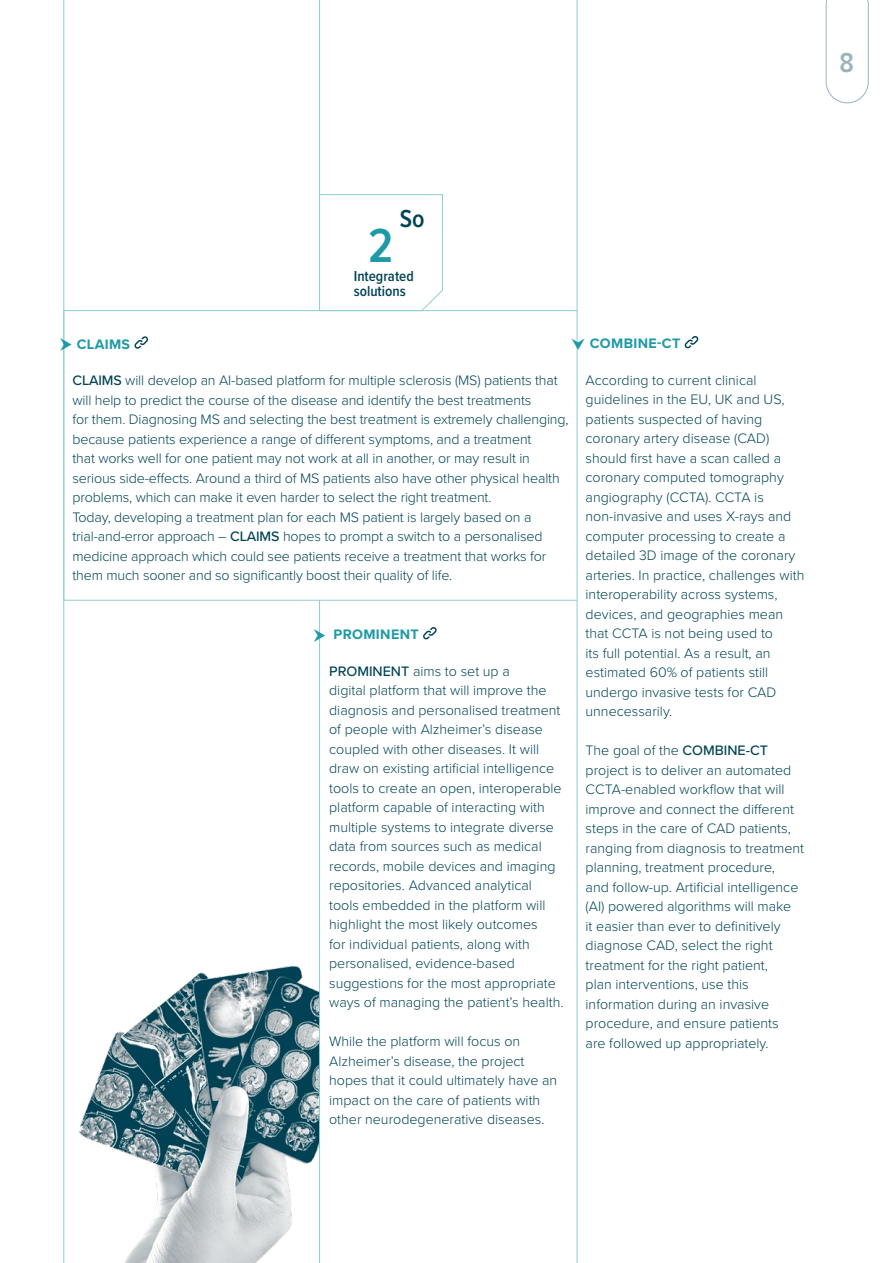
<style>
.page{position:relative;width:893px;height:1263px;background:#fff}
.page>*{position:absolute;margin:0;border:0;box-sizing:border-box;transform-origin:0 0}
.t1{font:600 49.5px "Proxima Nova Cond";color:#1e9aa6}
.t2{font:600 28.5px "Proxima Nova Cond";color:#99b4bb}
.t3{font:600 25.5px "Proxima Nova Cond";color:#045}
.t4{font:600 15px/15px "Proxima Nova Cond";color:#045}
.Text{font:300 14.25px/19.5px "Proxima Nova";color:#045}
.Project_name{font:700 14.25px "Proxima Nova";letter-spacing:.025em;color:#1e9aa6}
.s1{font-weight:500}
</style>
<div class="page">
<img style="left:79px;top:966px;width:240px;height:297px">
<hr style="left:319px;top:0;width:1px;height:1263px;background:#8fcdd2">
<div style="left:64px;top:311px;width:513px;height:289px;background:#fff"></div>
<svg style="left:134px;top:336px;width:14px;height:13px"></svg>
<hr style="left:64px;top:0;width:1px;height:1263px;background:#8fcdd2">
<hr style="left:577px;top:0;width:1px;height:1263px;background:#8fcdd2">
<svg style="left:423px;top:627px;width:14px;height:12px"></svg>
<svg style="left:684px;top:336px;width:15px;height:12px"></svg>
<svg style="left:320px;top:194px;width:123px;height:117px"></svg>
<svg style="left:826px;top:0;width:42px;height:103px"></svg>
<svg style="left:63px;top:338px;width:2px;height:13px"></svg>
<svg style="left:576px;top:338px;width:2px;height:12px"></svg>
<h2 class="t2" style="left:839px;top:42px;width:16px">8</h2>
<p class="t3" style="left:400px;top:200px;width:26px">So</p>
<p class="t1" style="left:368px;top:209px;width:27px">2</p>
<p class="t4" style="left:354px;top:268px;width:62px">Integrated solutions</p>
<p class="Project_name" style="left:77px;top:333px;width:55px">CLAIMS</p>
<p class="Text" style="left:72px;top:370px;width:498px"><span class="s1">CLAIMS</span> will develop an AI-based platform for multiple sclerosis (MS) patients that will help to predict the course of the disease and identify the best treatments<br>for them. Diagnosing MS and selecting the best treatment is extremely challenging, because patients experience a range of different symptoms, and a treatment<br>that works well for one patient may not work at all in another, or may result in serious side-effects. Around a third of MS patients also have other physical health problems, which can make it even harder to select the right treatment.<br>Today, developing a treatment plan for each MS patient is largely based on a trial-and-error approach – <span class="s1">CLAIMS</span> hopes to prompt a switch to a personalised medicine approach which could see patients receive a treatment that works for them much sooner and so significantly boost their quality of life.</p>
<p class="Project_name" style="left:333px;top:624px;width:87px">PROMINENT</p>
<p class="Text" style="left:329px;top:661px;width:236px"><span class="s1">PROMINENT</span> aims to set up a<br>digital platform that will improve the diagnosis and personalised treatment of people with Alzheimer’s disease coupled with other diseases. It will draw on existing artificial intelligence tools to create an open, interoperable platform capable of interacting with multiple systems to integrate diverse data from sources such as medical records, mobile devices and imaging repositories. Advanced analytical tools embedded in the platform will highlight the most likely outcomes<br>for individual patients, along with personalised, evidence-based suggestions for the most appropriate ways of managing the patient’s health.</p>
<p class="Text" style="left:329px;top:1031px;width:230px">While the platform will focus on Alzheimer’s disease, the project hopes that it could ultimately have an impact on the care of patients with other neurodegenerative diseases.</p>
<p class="Project_name" style="left:590px;top:333px;width:92px">COMBINE-CT</p>
<p class="Text" style="left:586px;top:370px;width:220px">According to current clinical guidelines in the EU, UK and US, patients suspected of having coronary artery disease (CAD) should first have a scan called a coronary computed tomography angiography (CCTA). CCTA is non-invasive and uses X-rays and computer processing to create a detailed 3D image of the coronary arteries. In practice, challenges with interoperability across systems, devices, and geographies mean that CCTA is not being used to<br>its full potential. As a result, an estimated 60% of patients still undergo invasive tests for CAD unnecessarily.</p>
<p class="Text" style="left:586px;top:740px;width:220px">The goal of the <span class="s1">COMBINE-CT </span>project is to deliver an automated CCTA-enabled workflow that will improve and connect the different steps in the care of CAD patients, ranging from diagnosis to treatment planning, treatment procedure,<br>and follow-up. Artificial intelligence (AI) powered algorithms will make<br>it easier than ever to definitively diagnose CAD, select the right treatment for the right patient,<br>plan interventions, use this information during an invasive procedure, and ensure patients<br>are followed up appropriately.</p>
</div>
